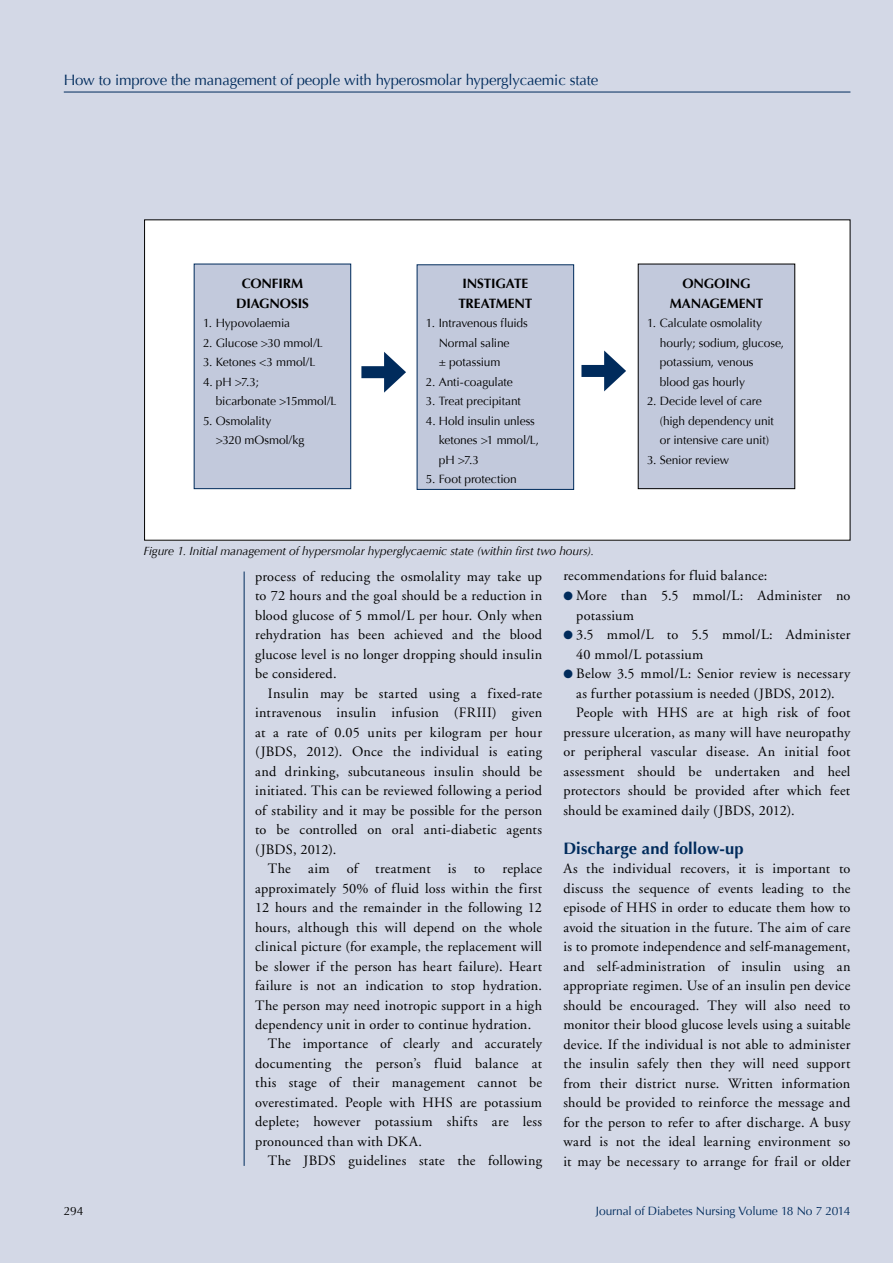
<style>
.page{position:relative;width:893px;height:1263px;background:#d3d8e6}
.page>*{position:absolute;margin:0;border:0;box-sizing:border-box;transform-origin:0 0}
.t1{font:700 16.5px "Optima";letter-spacing:.01em;color:#002b5c}
.t2{font:15px "Optima";letter-spacing:-.01em;color:#002b5c}
.t3{font:14.25px/19.5px "Adobe Garamond";letter-spacing:.02em;color:#000;text-align:justify}
.t4{font:700 13.5px/19.5px "Optima";letter-spacing:-.01em;color:#000;text-align:center}
.t5{font:12px/19.5px "Optima";letter-spacing:-.01em;color:#000}
.t6{font:italic 12px "Optima";letter-spacing:-.01em;color:#000}
.t7{font:12px "Optima";letter-spacing:-.015em;color:#002b5c}
.s1{color:#002b5c}
</style>
<div class="page">
<hr style="left:64px;top:92px;width:786px;height:1px;background:#002b5c">
<hr style="left:244px;top:571px;width:1px;height:595px;background:#002b5c">
<div style="left:145px;top:220px;width:705px;height:320px;background:#fff"></div>
<div style="left:194px;top:264px;width:157px;height:225px;background:#c2c9dc"></div>
<div style="left:194px;top:264px;width:157px;height:225px;border:1px solid #002b5c"></div>
<div style="left:417px;top:265px;width:157px;height:224px;background:#c2c9dc"></div>
<div style="left:417px;top:264px;width:157px;height:226px;border:1px solid #002b5c"></div>
<div style="left:638px;top:264px;width:157px;height:225px;background:#c2c9dc"></div>
<div style="left:361px;top:366px;width:32px;height:12px;background:#002b5c"></div>
<svg style="left:384px;top:352px;width:22px;height:41px"></svg>
<div style="left:581px;top:365px;width:32px;height:12px;background:#002b5c"></div>
<svg style="left:604px;top:350px;width:22px;height:41px"></svg>
<p class="t2" style="left:64px;top:71px;width:536px">How to improve the management of people with hyperosmolar hyperglycaemic state</p>
<p class="t4" style="left:236px;top:274px;width:74px">CONFIRM<br>DIAGNOSIS</p>
<p class="t5" style="left:203px;top:313px;width:89px">1. Hypovolaemia</p>
<p class="t5" style="left:203px;top:333px;width:121px">2. Glucose &gt;30 mmol/L</p>
<p class="t5" style="left:203px;top:352px;width:114px">3. Ketones &lt;3 mmol/L</p>
<p class="t5" style="left:216px;top:372px;width:122px;text-indent:-13px">4. pH &gt;7.3;<br>bicarbonate &gt;15mmol/L</p>
<p class="t5" style="left:216px;top:411px;width:90px;text-indent:-13px">5. Osmolality<br>&gt;320 mOsmol/kg</p>
<p class="t4" style="left:458px;top:274px;width:76px">INSTIGATE<br>TREATMENT</p>
<p class="t5" style="left:439px;top:313px;width:91px;text-indent:-13px">1. Intravenous fluids<br>Normal saline<br>± potassium</p>
<p class="t5" style="left:426px;top:372px;width:88px">2. Anti-coagulate</p>
<p class="t5" style="left:426px;top:391px;width:96px">3. Treat precipitant</p>
<p class="t5" style="left:439px;top:411px;width:102px;text-indent:-13px">4. Hold insulin unless ketones &gt;1 mmol/L, pH &gt;7.3</p>
<p class="t5" style="left:426px;top:469px;width:92px">5. Foot protection</p>
<p class="t6" style="left:143px;top:544px;width:452px">Figure 1. Initial management of hypersmolar hyperglycaemic state (within first two hours).</p>
<p class="t4" style="left:670px;top:274px;width:95px">ONGOING<br>MANAGEMENT</p>
<p class="t5" style="left:660px;top:313px;width:126px;text-indent:-13px">1. Calculate osmolality hourly; sodium, glucose, potassium, venous blood gas hourly</p>
<p class="t5" style="left:660px;top:391px;width:116px;text-indent:-13px">2. Decide level of care (high dependency unit or intensive care unit)</p>
<p class="t5" style="left:647px;top:450px;width:84px">3. Senior review</p>
<p class="t3" style="left:255px;top:567px;width:289px">process of reducing the osmolality may take up to 72 hours and the goal should be a reduction in blood glucose of 5 mmol/L per hour. Only when rehydration has been achieved and the blood glucose level is no longer dropping should insulin be considered.</p>
<p class="t3" style="left:255px;top:684px;width:289px;text-indent:13px">Insulin may be started using a fixed-rate intravenous insulin infusion (FRIII) given at a rate of 0.05 units per kilogram per hour (JBDS, 2012). Once the individual is eating and drinking, subcutaneous insulin should be initiated. This can be reviewed following a period of stability and it may be possible for the person to be controlled on oral anti-diabetic agents (JBDS, 2012).</p>
<p class="t3" style="left:268px;top:859px;width:276px">The aim of treatment is to replace</p>
<p class="t3" style="left:255px;top:879px;width:288px">approximately 50% of fluid loss within the first</p>
<p class="t3" style="left:255px;top:898px;width:288px">12 hours and the remainder in the following 12</p>
<p class="t3" style="left:255px;top:917px;width:289px">hours, although this will depend on the whole</p>
<p class="t3" style="left:255px;top:937px;width:289px">clinical picture (for example, the replacement will</p>
<p class="t3" style="left:255px;top:956px;width:289px">be slower if the person has heart failure). Heart</p>
<p class="t3" style="left:255px;top:976px;width:288px">failure is not an indication to stop hydration.</p>
<p class="t3" style="left:255px;top:995px;width:288px">The person may need inotropic support in a high</p>
<p class="t3" style="left:255px;top:1015px;width:278px">dependency unit in order to continue hydration.</p>
<p class="t3" style="left:268px;top:1034px;width:276px">The importance of clearly and accurately</p>
<p class="t3" style="left:255px;top:1054px;width:289px">documenting the person’s fluid balance at</p>
<p class="t3" style="left:255px;top:1073px;width:289px">this stage of their management cannot be</p>
<p class="t3" style="left:255px;top:1093px;width:288px">overestimated. People with HHS are potassium</p>
<p class="t3" style="left:255px;top:1112px;width:289px">deplete; however potassium shifts are less</p>
<p class="t3" style="left:255px;top:1132px;width:168px">pronounced than with DKA.</p>
<p class="t3" style="left:268px;top:1151px;width:276px">The JBDS guidelines state the following</p>
<p class="t3" style="left:563px;top:566px;width:206px">recommendations for fluid balance:</p>
<p class="t3" style="left:576px;top:586px;width:276px;text-indent:-13px"><span class="s1">●</span> More than 5.5 mmol/L: Administer no potassium</p>
<p class="t3" style="left:576px;top:625px;width:276px;text-indent:-13px"><span class="s1">●</span> 3.5 mmol/L to 5.5 mmol/L: Administer<br>40 mmol/L potassium</p>
<p class="t3" style="left:563px;top:664px;width:288px"><span class="s1">●</span> Below 3.5 mmol/L: Senior review is necessary</p>
<p class="t3" style="left:576px;top:684px;width:260px">as further potassium is needed (JBDS, 2012).</p>
<p class="t3" style="left:576px;top:703px;width:276px">People with HHS are at high risk of foot</p>
<p class="t3" style="left:563px;top:723px;width:288px">pressure ulceration, as many will have neuropathy</p>
<p class="t3" style="left:563px;top:742px;width:288px">or peripheral vascular disease. An initial foot</p>
<p class="t3" style="left:563px;top:762px;width:289px">assessment should be undertaken and heel</p>
<p class="t3" style="left:563px;top:781px;width:288px">protectors should be provided after which feet</p>
<p class="t3" style="left:563px;top:801px;width:233px">should be examined daily (JBDS, 2012).</p>
<p class="t1" style="left:563px;top:838px;width:182px">Discharge and follow-up</p>
<p class="t3" style="left:563px;top:859px;width:289px">As the individual recovers, it is important to discuss the sequence of events leading to the episode of HHS in order to educate them how to avoid the situation in the future. The aim of care is to promote independence and self-management, and self-administration of insulin using an appropriate regimen. Use of an insulin pen device should be encouraged. They will also need to monitor their blood glucose levels using a suitable device. If the individual is not able to administer the insulin safely then they will need support from their district nurse. Written information should be provided to reinforce the message and for the person to refer to after discharge. A busy ward is not the ideal learning environment so it may be necessary to arrange for frail or older</p>
<p class="t5" style="left:64px;top:1202px;width:21px">294</p>
<p class="t7" style="left:596px;top:1204px;width:256px">Journal of Diabetes Nursing Volume 18 No 7 2014</p>
</div>
